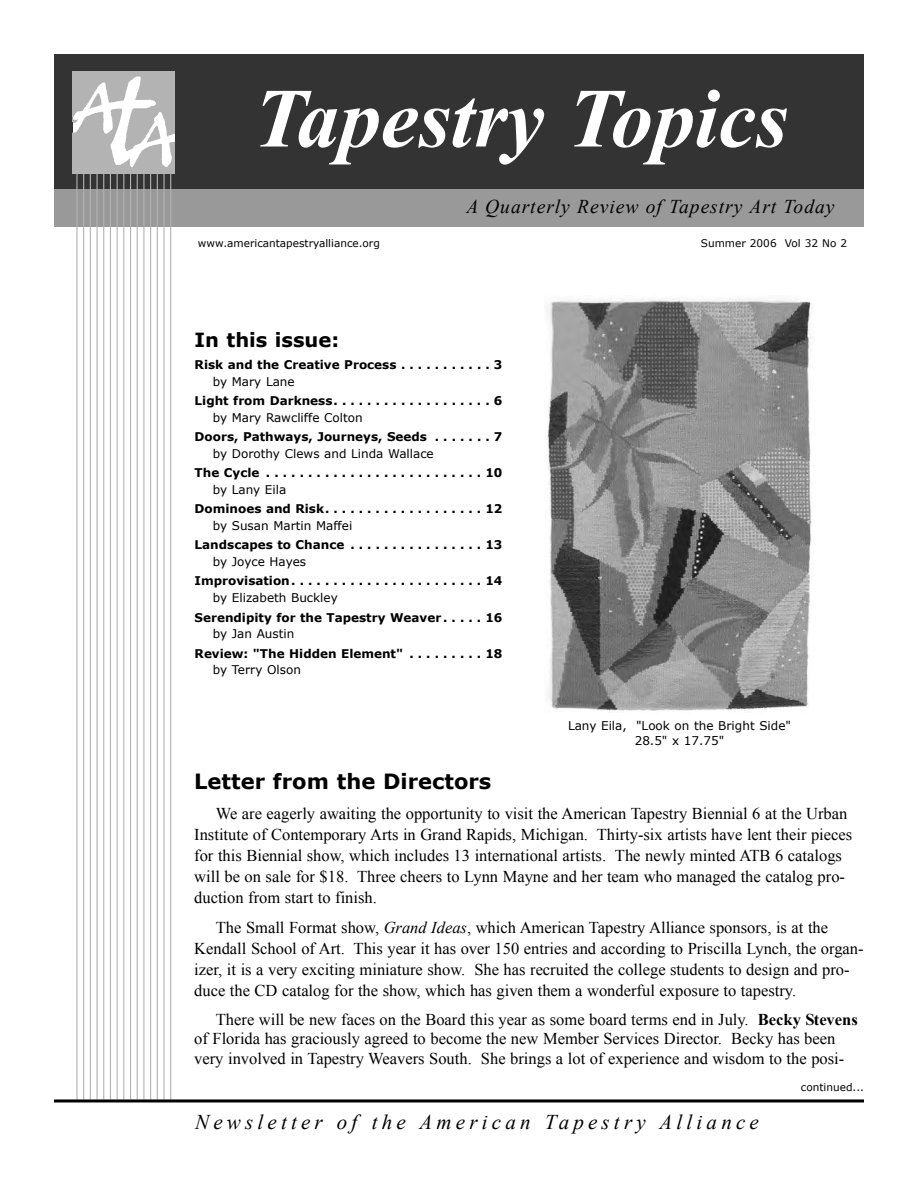
<style>
.page{position:relative;width:918px;height:1188px;background:#fff}
.page>*{position:absolute;margin:0;border:0;box-sizing:border-box;transform-origin:0 0}
.t1{font:italic 700 84px "Times New Roman";color:#fff}
.t2{font:italic 21px "Times New Roman";letter-spacing:.2em;color:#000}
.t3{font:700 21px "Verdana";color:#000}
.t4{font:italic 19.5px "Times New Roman";letter-spacing:.05em;color:#000}
.t5{font:700 19.5px "Verdana";color:#000}
.t6{font:16.5px/21px "Times New Roman";color:#000}
.t7{font:700 12px "Verdana";color:#000}
.t8{font:12px/14.4px "Verdana";color:#000;text-align:center}
.t9{font:10.5px "Verdana";color:#000}
.s1{font-style:italic}
.s2{font-weight:700}
</style>
<div class="page">
<div style="left:54px;top:54px;width:810px;height:135px;background:#333"></div>
<div style="left:54px;top:189px;width:810px;height:38px;background:#999"></div>
<img style="left:73px;top:71px;width:102px;height:102px">
<hr style="left:76px;top:171px;width:2px;height:929px;background:#b3b3b3">
<hr style="left:83px;top:171px;width:1px;height:929px;background:#b3b3b3">
<hr style="left:90px;top:171px;width:1px;height:929px;background:#b3b3b3">
<hr style="left:97px;top:171px;width:1px;height:929px;background:#b3b3b3">
<hr style="left:103px;top:171px;width:1px;height:929px;background:#b3b3b3">
<hr style="left:110px;top:171px;width:1px;height:929px;background:#b3b3b3">
<hr style="left:117px;top:171px;width:1px;height:929px;background:#b3b3b3">
<hr style="left:123px;top:171px;width:1px;height:929px;background:#b3b3b3">
<hr style="left:130px;top:171px;width:1px;height:929px;background:#b3b3b3">
<hr style="left:137px;top:171px;width:1px;height:929px;background:#b3b3b3">
<hr style="left:143px;top:171px;width:1px;height:929px;background:#b3b3b3">
<hr style="left:150px;top:171px;width:1px;height:929px;background:#b3b3b3">
<hr style="left:157px;top:171px;width:1px;height:929px;background:#b3b3b3">
<hr style="left:163px;top:171px;width:2px;height:929px;background:#b3b3b3">
<hr style="left:170px;top:171px;width:1px;height:929px;background:#b3b3b3">
<hr style="left:54px;top:1099px;width:810px;height:3px;background:#000">
<img style="left:547px;top:298px;width:265px;height:413px">
<h1 class="t1" style="left:253px;top:72px;width:536px">Tapestry Topics</h1>
<p class="t4" style="left:466px;top:196px;width:370px">A Quarterly Review of Tapestry Art Today</p>
<p class="t9" style="left:198px;top:236px;width:183px">www.americantapestryalliance.org</p>
<p class="t5" style="left:195px;top:327px;width:146px">In this issue:</p>
<p class="t7" style="left:195px;top:357px;width:309px">Risk and the Creative Process . . . . . . . . . . . 3</p>
<p class="t8" style="left:213px;top:374px;width:84px">by Mary Lane</p>
<p class="t7" style="left:195px;top:393px;width:309px">Light from Darkness. . . . . . . . . . . . . . . . . . . 6</p>
<p class="t8" style="left:213px;top:410px;width:152px">by Mary Rawcliffe Colton</p>
<p class="t7" style="left:195px;top:429px;width:309px">Doors, Pathways, Journeys, Seeds . . . . . . . 7</p>
<p class="t8" style="left:213px;top:446px;width:223px">by Dorothy Clews and Linda Wallace</p>
<p class="t7" style="left:195px;top:465px;width:309px">The Cycle . . . . . . . . . . . . . . . . . . . . . . . . . . 10</p>
<p class="t8" style="left:213px;top:482px;width:75px">by Lany Eila</p>
<p class="t7" style="left:195px;top:501px;width:309px">Dominoes and Risk. . . . . . . . . . . . . . . . . . . 12</p>
<p class="t8" style="left:213px;top:518px;width:141px">by Susan Martin Maffei</p>
<p class="t7" style="left:195px;top:537px;width:309px">Landscapes to Chance . . . . . . . . . . . . . . . . 13</p>
<p class="t8" style="left:213px;top:554px;width:95px">by Joyce Hayes</p>
<p class="t7" style="left:195px;top:573px;width:309px">Improvisation . . . . . . . . . . . . . . . . . . . . . . . 14</p>
<p class="t8" style="left:213px;top:590px;width:127px">by Elizabeth Buckley</p>
<p class="t7" style="left:195px;top:609px;width:309px">Serendipity for the Tapestry Weaver . . . . . 16</p>
<p class="t8" style="left:213px;top:626px;width:83px">by Jan Austin</p>
<p class="t7" style="left:195px;top:645px;width:309px">Review: "The Hidden Element" . . . . . . . . . 18</p>
<p class="t8" style="left:213px;top:662px;width:90px">by Terry Olson</p>
<p class="t9" style="left:701px;top:236px;width:148px">Summer 2006 Vol 32 No 2</p>
<p class="t8" style="left:568px;top:718px;width:225px">Lany Eila, "Look on the Bright Side"<br>28.5" x 17.75"</p>
<p class="t3" style="left:194px;top:768px;width:299px">Letter from the Directors</p>
<p class="t6" style="left:194px;top:803px;width:660px;text-indent:22px">We are eagerly awaiting the opportunity to visit the American Tapestry Biennial 6 at the Urban Institute of Contemporary Arts in Grand Rapids, Michigan. Thirty-six artists have lent their pieces for this Biennial show, which includes 13 international artists. The newly minted ATB 6 catalogs will be on sale for $18. Three cheers to Lynn Mayne and her team who managed the catalog pro&shy;duction from start to finish.</p>
<p class="t6" style="left:194px;top:917px;width:671px;text-indent:22px">The Small Format show, <span class="s1">Grand Ideas</span>, which American Tapestry Alliance sponsors, is at the Kendall School of Art. This year it has over 150 entries and according to Priscilla Lynch, the organ&shy;izer, it is a very exciting miniature show. She has recruited the college students to design and pro&shy;duce the CD catalog for the show, which has given them a wonderful exposure to tapestry.</p>
<p class="t6" style="left:194px;top:1009px;width:665px;line-height:19.5px;text-indent:22px">There will be new faces on the Board this year as some board terms end in July. <span class="s2">Becky Stevens </span>of Florida has graciously agreed to become the new Member Services Director. Becky has been very involved in Tapestry Weavers South. She brings a lot of experience and wisdom to the posi-</p>
<p class="t9" style="left:801px;top:1081px;width:65px">continued...</p>
<p class="t2" style="left:195px;top:1110px;width:565px">Newsletter of the American Tapestry Alliance</p>
</div>
